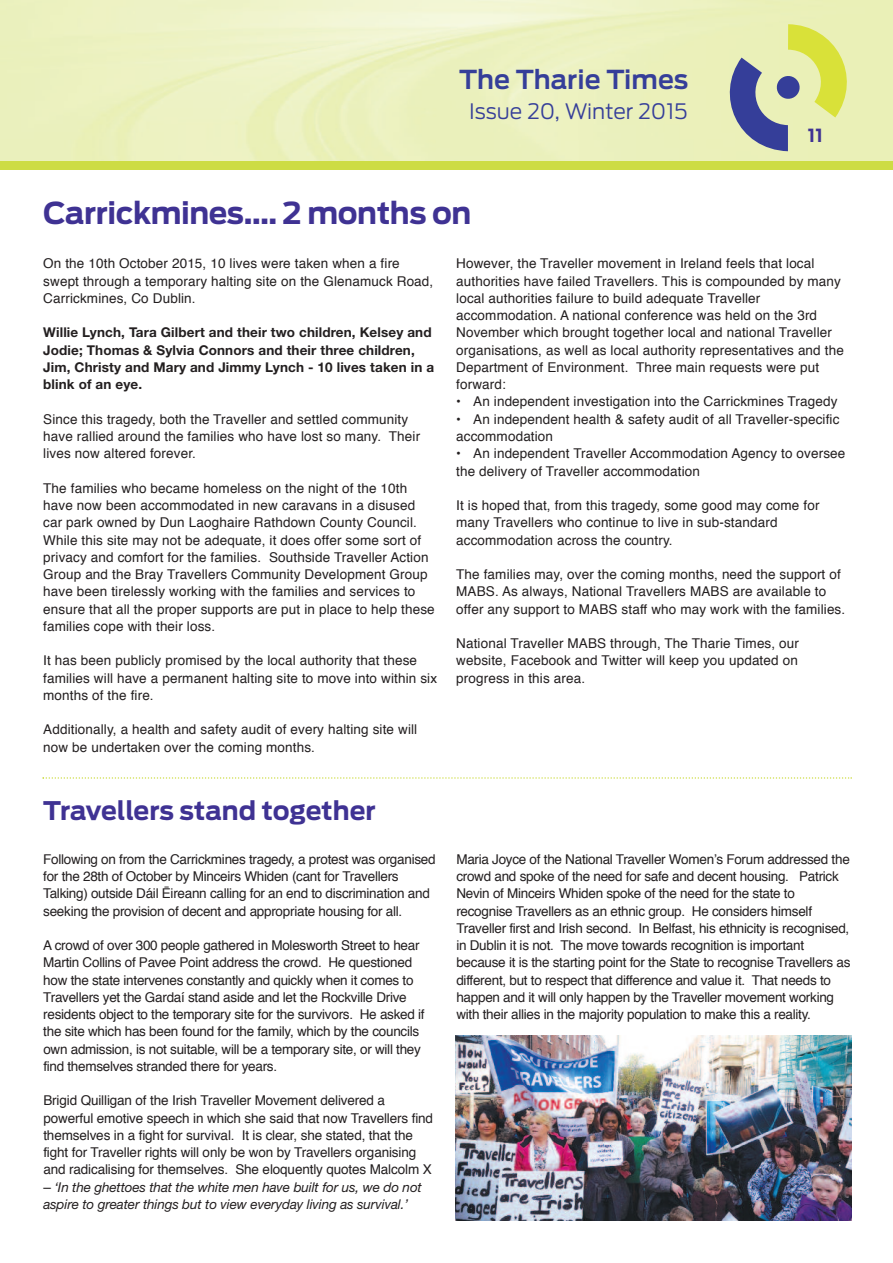
<style>
.page{position:relative;width:893px;height:1263px;background:#fff}
.page>*{position:absolute;margin:0;border:0;box-sizing:border-box;transform-origin:0 0}
.t1{font:700 30px "Ford Antenna";letter-spacing:-.015em;color:#3f3293}
.t2{font:600 25.95px "Ford Antenna";color:#353e99}
.t3{font:700 25.5px "Ford Antenna";letter-spacing:-.005em;color:#3f3293}
.t4{font:300 21.15px "Ford Antenna";color:#353e99}
.t5{font:700 18px "Ford Antenna";color:#3f3293}
.t6{font:13.5px/17.2px "Helvetica";letter-spacing:.01em;color:#231f20}
.t7{font:13.5px/17.2px "Helvetica";letter-spacing:-.02em;color:#231f20}
.t8{font:13.5px/17.2px "Helvetica";letter-spacing:-.01em;color:#231f20}
.t9{font:700 13.5px/17.2px "Helvetica Neue";letter-spacing:.01em;color:#231f20}
.t10{font:italic 13.5px/17.2px "Helvetica Neue";letter-spacing:-.01em;color:#231f20}
.s1{font-family:"Helvetica";font-style:normal}
</style>
<div class="page">
<img style="left:0;top:0;width:893px;height:162px">
<svg style="left:714px;top:24px;width:133px;height:127px;background:#c7ce9e"></svg>
<div style="left:0;top:162px;width:893px;height:8px;background:#cddc44"></div>
<img style="left:455px;top:1035px;width:396px;height:185px">
<svg style="left:43px;top:777px;width:809px;height:2px"></svg>
<h2 class="t2" style="left:459px;top:69px;width:231px">The Tharie Times</h2>
<h3 class="t4" style="left:469px;top:104px;width:220px">Issue 20, Winter 2015</h3>
<h3 class="t5" style="left:808px;top:129px;width:16px">11</h3>
<h1 class="t1" style="left:43px;top:202px;width:430px">Carrickmines…. 2 months on</h1>
<p class="t6" style="left:43px;top:256px;width:392px">On the 10th October 2015, 10 lives were taken when a fire swept through a temporary halting site on the Glenamuck Road,<br>Carrickmines, Co Dublin.</p>
<p class="t9" style="left:43px;top:325px;width:392px">Willie Lynch, Tara Gilbert and their two children, Kelsey and Jodie; Thomas &amp; Sylvia Connors and their three children, Jim, Christy and Mary and Jimmy Lynch - 10 lives taken in a blink of an eye.</p>
<p class="t6" style="left:43px;top:411px;width:378px">Since this tragedy, both the Traveller and settled community have rallied around the families who have lost so many. Their lives now altered forever.</p>
<p class="t6" style="left:43px;top:480px;width:393px">The families who became homeless on the night of the 10th have now been accommodated in new caravans in a disused car park owned by Dun Laoghaire Rathdown County Council.<br>While this site may not be adequate, it does offer some sort of privacy and comfort for the families. Southside Traveller Action Group and the Bray Travellers Community Development Group have been tirelessly working with the families and services to ensure that all the proper supports are put in place to help these families cope with their loss.</p>
<p class="t6" style="left:43px;top:653px;width:395px">It has been publicly promised by the local authority that these families will have a permanent halting site to move into within six months of the fire.</p>
<p class="t6" style="left:43px;top:722px;width:375px">Additionally, a health and safety audit of every halting site will now be undertaken over the coming months.</p>
<p class="t6" style="left:456px;top:256px;width:389px">However, the Traveller movement in Ireland feels that local authorities have failed Travellers. This is compounded by many local authorities failure to build adequate Traveller accommodation. A national conference was held on the 3rd November which brought together local and national Traveller organisations, as well as local authority representatives and the Department of Environment. Three main requests were put forward:</p>
<p class="t6" style="left:456px;top:394px;width:383px">• An independent investigation into the Carrickmines Tragedy</p>
<p class="t6" style="left:456px;top:411px;width:385px">• An independent health &amp; safety audit of all Traveller-specific accommodation</p>
<p class="t6" style="left:456px;top:446px;width:391px">• An independent Traveller Accommodation Agency to oversee the delivery of Traveller accommodation</p>
<p class="t6" style="left:456px;top:498px;width:365px">It is hoped that, from this tragedy, some good may come for many Travellers who continue to live in sub-standard accommodation across the country.</p>
<p class="t6" style="left:456px;top:567px;width:391px">The families may, over the coming months, need the support of<br>MABS. As always, National Travellers MABS are available to offer any support to MABS staff who may work with the families.</p>
<p class="t6" style="left:456px;top:636px;width:344px;text-align:justify">National Traveller MABS through, The Tharie Times, our website, Facebook and Twitter will keep you updated on progress in this area.</p>
<h3 class="t3" style="left:43px;top:801px;width:334px">Travellers stand together</h3>
<p class="t7" style="left:43px;top:851px;width:394px">Following on from the Carrickmines tragedy, a protest was organised for the 28th of October by Minceirs Whiden (cant for Travellers Talking) outside Dáil Ēireann calling for an end to discrimination and seeking the provision of decent and appropriate housing for all.</p>
<p class="t7" style="left:43px;top:938px;width:383px">A crowd of over 300 people gathered in Molesworth Street to hear Martin Collins of Pavee Point address the crowd. He questioned how the state intervenes constantly and quickly when it comes to Travellers yet the Gardaí stand aside and let the Rockville Drive residents object to the temporary site for the survivors. He asked if the site which has been found for the family, which by the councils own admission, is not suitable, will be a temporary site, or will they find themselves stranded there for years.</p>
<p class="t8" style="left:43px;top:1093px;width:391px">Brigid Quilligan of the Irish Traveller Movement delivered a powerful emotive speech in which she said that now Travellers find themselves in a fight for survival. It is clear, she stated, that the fight for Traveller rights will only be won by Travellers organising and radicalising for themselves. She eloquently quotes Malcolm X</p>
<p class="t10" style="left:43px;top:1179px;width:380px"><span class="s1">–</span> ‘In the ghettoes that the white men have built for us, we do not aspire to greater things but to view everyday living as survival.’</p>
<p class="t7" style="left:456px;top:851px;width:396px">Maria Joyce of the National Traveller Women’s Forum addressed the crowd and spoke of the need for safe and decent housing. Patrick Nevin of Minceirs Whiden spoke of the need for the state to recognise Travellers as an ethnic group. He considers himself Traveller first and Irish second. In Belfast, his ethnicity is recognised, in Dublin it is not. The move towards recognition is important because it is the starting point for the State to recognise Travellers as different, but to respect that difference and value it. That needs to happen and it will only happen by the Traveller movement working with their allies in the majority population to make this a reality.</p>
</div>
